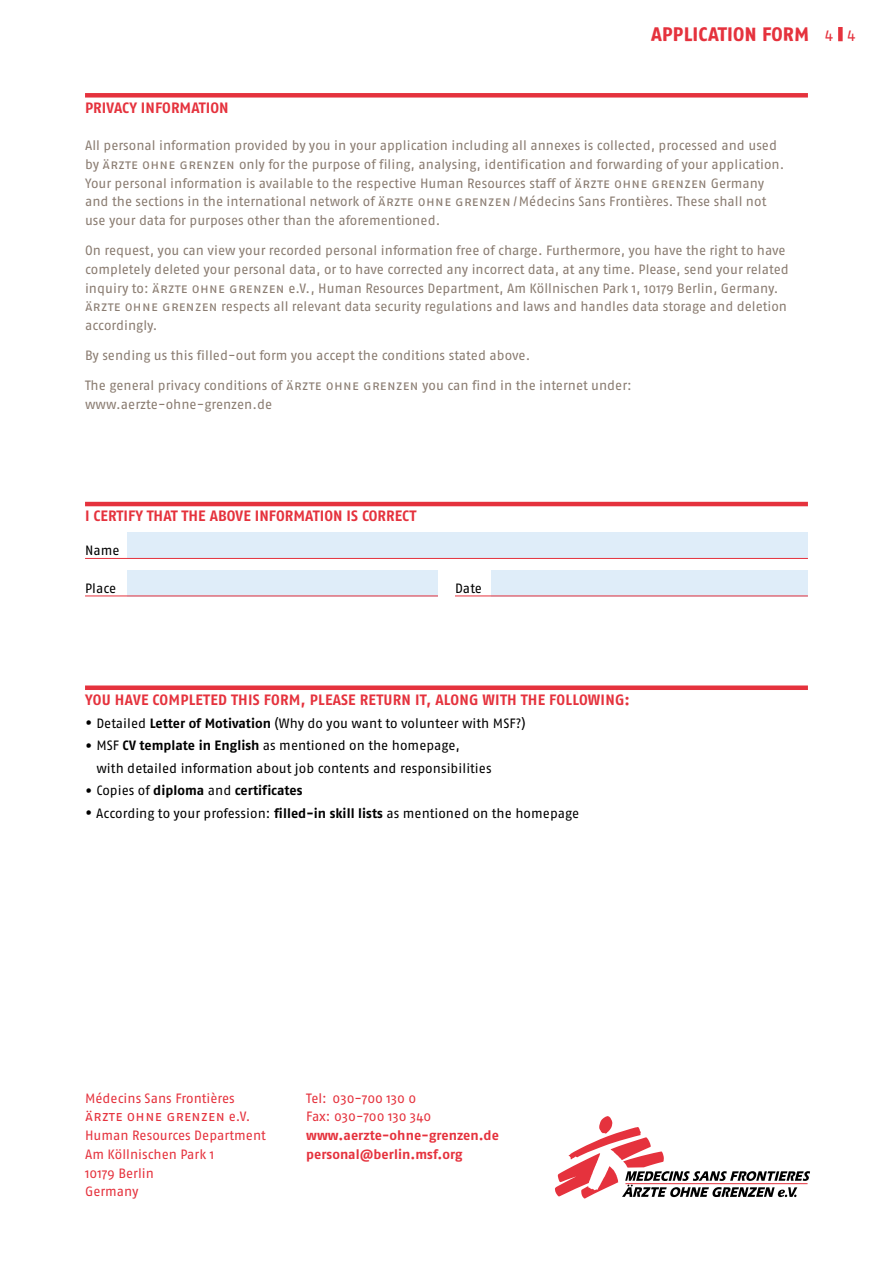
<style>
.page{position:relative;width:893px;height:1263px;background:#fff}
.page>*{position:absolute;margin:0;border:0;box-sizing:border-box;transform-origin:0 0}
.t1{font:19.5px "Fago Rough Bold Lf";letter-spacing:.02em;color:#e5323d}
.t2{font:700 15px "Fago OT";letter-spacing:.005em;color:#e5323d}
.t3{font:14.25px "Fago OT";letter-spacing:.03em;color:#e5323d}
.t4{font:13.5px/18.8px "Fago OT";letter-spacing:.005em;color:#8a7c71}
.t5{font:13.5px "Fago OT";color:#000}
.t6{font:13.5px/18.8px "Fago OT";color:#e5323d}
.t7{font:700 13.5px/18.8px "Fago OT";letter-spacing:.005em;color:#e5323d}
.t8{font:700 13.5px "Fago OT";color:#000}
.s1{font-family:"Fago OT";font-size:15px}
.s2{font-family:"Fago Rough Bold Lf";font-size:22.5px}
.s3{font-weight:700}
.s4{font-family:"Fago Rough Bold Lf";font-weight:400;font-size:22.5px}
.s5{font-weight:400}
.s6{font-size:13.5px}
</style>
<div class="page">
<div style="left:838px;top:27px;width:5px;height:14px;background:#e5323d"></div>
<div style="left:85px;top:685px;width:723px;height:5px;background:#e5323d"></div>
<div style="left:85px;top:93px;width:723px;height:5px;background:#e5323d"></div>
<svg style="left:555px;top:1116px;width:255px;height:82px"></svg>
<div style="left:128px;top:532px;width:680px;height:27px;background:#dfedf9"></div>
<div style="left:128px;top:570px;width:310px;height:26px;background:#dfedf9"></div>
<div style="left:491px;top:570px;width:317px;height:26px;background:#dfedf9"></div>
<hr style="left:85px;top:558px;width:723px;height:1px;background:#e5323d">
<hr style="left:85px;top:596px;width:353px;height:1px;background:#e5323d">
<hr style="left:455px;top:596px;width:353px;height:1px;background:#e5323d">
<hr style="left:85px;top:502px;width:723px;height:4px;background:#e5323d">
<h1 class="t1" style="left:652px;top:23px;width:206px">APPLICATION FORM <span class="s1">4 4</span></h1>
<p class="t2" style="left:85px;top:98px;width:145px">PRIVACY INFORMATION</p>
<p class="t4" style="left:85px;top:136px;width:701px">All personal information provided by you in your application including all annexes is collected, processed and used by ÄRZTE OHNE GRENZEN only for the purpose of filing, analysing, identification and forwarding of your application.<br>Your personal information is available to the respective Human Resources staff of ÄRZTE OHNE GRENZEN Germany and the sections in the international network of ÄRZTE OHNE GRENZEN /Médecins Sans Frontières. These shall not use your data for purposes other than the aforementioned.</p>
<p class="t4" style="left:85px;top:241px;width:705px">On request, you can view your recorded personal information free of charge. Furthermore, you have the right to have completely deleted your personal data, or to have corrected any incorrect data, at any time. Please, send your related inquiry to: ÄRZTE OHNE GRENZEN e.V., Human Resources Department, Am Köllnischen Park 1, 10179 Berlin, Germany.<br>ÄRZTE OHNE GRENZEN respects all relevant data security regulations and laws and handles data storage and deletion accordingly.</p>
<p class="t4" style="left:85px;top:346px;width:447px">By sending us this filled-out form you accept the conditions stated above.</p>
<p class="t4" style="left:85px;top:376px;width:548px">The general privacy conditions of ÄRZTE OHNE GRENZEN you can find in the internet under: www.aerzte-ohne-grenzen.de</p>
<p class="t2" style="left:85px;top:507px;width:333px">I CERTIFY THAT THE ABOVE INFORMATION IS CORRECT</p>
<p class="t5" style="left:85px;top:542px;width:36px">Name</p>
<p class="t5" style="left:85px;top:580px;width:33px">Place</p>
<p class="t5" style="left:455px;top:580px;width:29px">Date</p>
<p class="t2" style="left:85px;top:691px;width:546px">YOU HAVE COMPLETED THIS FORM, PLEASE RETURN IT, ALONG WITH THE FOLLOWING:</p>
<p class="t5" style="left:85px;top:715px;width:442px"><span class="s2">^</span> Detailed <span class="s3">Letter of Motivation</span> (Why do you want to volunteer with MSF?)</p>
<p class="t5" style="left:85px;top:737px;width:376px"><span class="s2">^</span> MSF <span class="s3">CV template in English</span> as mentioned on the homepage,</p>
<p class="t5" style="left:96px;top:760px;width:397px">with detailed information about job contents and responsibilities</p>
<p class="t8" style="left:85px;top:782px;width:219px"><span class="s4">^</span> <span class="s5">Copies of</span> diploma <span class="s5">and</span> certificates</p>
<p class="t5" style="left:85px;top:805px;width:496px"><span class="s2">^</span> According to your profession: <span class="s3">filled-in skill lists</span> as mentioned on the homepage</p>
<p class="t6" style="left:85px;top:1088px;width:151px">Médecins Sans Frontières</p>
<p class="t3" style="left:85px;top:1108px;width:167px">ÄRZTE OHNE GRENZEN <span class="s6">e.V.</span></p>
<p class="t6" style="left:85px;top:1126px;width:182px">Human Resources Department<br>Am Köllnischen Park 1<br>10179 Berlin<br>Germany</p>
<p class="t6" style="left:306px;top:1088px;width:127px">Tel: 030-700 130 0<br>Fax: 030-700 130 340</p>
<p class="t7" style="left:306px;top:1126px;width:194px">www.aerzte-ohne-grenzen.de personal@berlin.msf.org</p>
</div>
